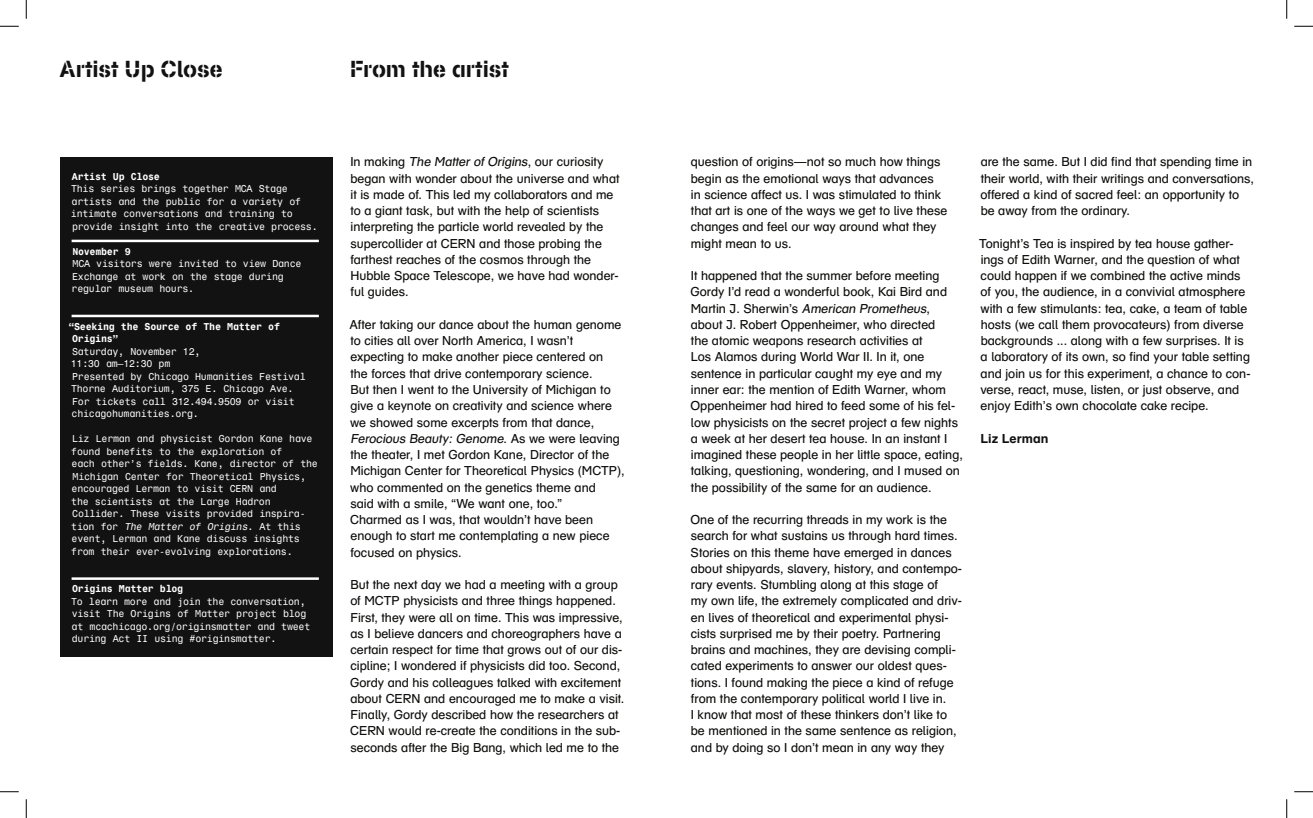
<style>
.page{position:relative;width:1313px;height:818px;background:#fff}
.page>*{position:absolute;margin:0;border:0;box-sizing:border-box;transform-origin:0 0}
.t1{font:700 22.5px "CMCA Schulbuch Stencil";letter-spacing:-.005em;color:#121212}
.t2{font:12.5px/16.2px "CMCA Schulbuch";color:#0c0c0b}
.t3{font:700 12.5px "CMCA Schulbuch";color:#121212}
.t4{font:10px/12.5px "CMCA Schulbuch Mono";letter-spacing:-.025em;color:#fff}
.t5{font:700 10px/12.5px "CMCA Schulbuch Mono";letter-spacing:-.025em;color:#fff}
.s1{font-style:italic}
</style>
<div class="page">
<div style="left:60px;top:157px;width:273px;height:499px;background:#121212"></div>
<hr style="left:72px;top:240px;width:247px;height:2px;background:#fff">
<hr style="left:72px;top:315px;width:247px;height:2px;background:#fff">
<hr style="left:72px;top:577px;width:247px;height:3px;background:#fff">
<svg style="left:0;top:25px;width:19px;height:2px"></svg>
<svg style="left:1294px;top:25px;width:18px;height:2px"></svg>
<svg style="left:0;top:791px;width:19px;height:1px"></svg>
<svg style="left:1294px;top:791px;width:18px;height:1px"></svg>
<svg style="left:25px;top:0;width:2px;height:19px"></svg>
<svg style="left:25px;top:799px;width:2px;height:19px"></svg>
<svg style="left:1286px;top:0;width:1px;height:19px"></svg>
<svg style="left:1286px;top:799px;width:1px;height:19px"></svg>
<h1 class="t1" style="left:60px;top:54px;width:164px">Artist Up Close</h1>
<h1 class="t1" style="left:350px;top:54px;width:160px">From the artist</h1>
<p class="t5" style="left:72px;top:170px;width:89px">Artist Up Close</p>
<p class="t4" style="left:71px;top:182px;width:248px">This series brings together MCA Stage artists and the public for a variety of intimate conversations and training to provide insight into the creative process.</p>
<p class="t5" style="left:72px;top:245px;width:60px">November 9</p>
<p class="t4" style="left:72px;top:257px;width:231px">MCA visitors were invited to view Dance<br>Exchange at work on the stage during regular museum hours.</p>
<p class="t5" style="left:72px;top:320px;width:209px;text-indent:-4px">“Seeking the Source of The Matter of<br>Origins”</p>
<p class="t4" style="left:71px;top:345px;width:236px">Saturday, November 12,<br>11:30 am–12:30 pm<br>Presented by Chicago Humanities Festival<br>Thorne Auditorium, 375 E. Chicago Ave.<br>For tickets call 312.494.9509 or visit chicagohumanities.org.</p>
<p class="t4" style="left:71px;top:432px;width:248px">Liz Lerman and physicist Gordon Kane have found benefits to the exploration of<br>each other’s fields. Kane, director of the Michigan Center for Theoretical Physics, encouraged Lerman to visit CERN and<br>the scientists at the Large Hadron Collider. These visits provided inspira-<br>t i o n f o r <span class="s1">The Matter of Origins</span>. At t h i s event, Lerman and Kane discuss insights from their ever-evolving explorations.</p>
<p class="t5" style="left:72px;top:582px;width:113px">Origins Matter blog</p>
<p class="t4" style="left:71px;top:595px;width:241px">To learn more and join the conversation, visit The Origins of Matter project blog at mcachicago.org/originsmatter and tweet during Act II using #originsmatter.</p>
<p class="t2" style="left:350px;top:154px;width:271px">In making <span class="s1">The Matter of Origins</span>, our curiosity began with wonder about the universe and what it is made of. This led my collaborators and me to a giant task, but with the help of scientists interpreting the particle world revealed by the supercollider at CERN and those probing the farthest reaches of the cosmos through the Hubble Space Telescope, we have had wonder&shy;ful guides.</p>
<p class="t2" style="left:349px;top:316px;width:277px">After taking our dance about the human genome to cities all over North America, I wasn’t expecting to make another piece centered on<br>the forces that drive contemporary science.<br>But then I went to the University of Michigan to give a keynote on creativity and science where we showed some excerpts from that dance, <span class="s1">Ferocious Beauty: Genome</span>. As we we re l e a v i n g the theater, I met Gordon Kane, Director of the Michigan Center for Theoretical Physics (MCTP), who commented on the genetics theme and<br>said with a smile, “We want one, too.”<br>Charmed as I was, that wouldn’t have been enough to start me contemplating a new piece focused on physics.</p>
<p class="t2" style="left:350px;top:576px;width:276px">But the next day we had a meeting with a group of MCTP physicists and three things happened.<br>First, they were all on time. This was impressive, as I believe dancers and choreographers have a certain respect for time that grows out of our dis&shy;cipline; I wondered if physicists did too. Second, Gordy and his colleagues talked with excitement about CERN and encouraged me to make a visit.<br>Finally, Gordy described how the researchers at CERN would re-create the conditions in the sub&shy;seconds after the Big Bang, which led me to the</p>
<p class="t2" style="left:691px;top:154px;width:258px">question of origins—not so much how things begin as the emotional ways that advances<br>in science affect us. I was stimulated to think that art is one of the ways we get to live these changes and feel our way around what they might mean to us.</p>
<p class="t2" style="left:690px;top:268px;width:274px">It happened that the summer before meeting Gordy I’d read a wonderful book, Kai Bird and<br>M a rt i n J . S h e rw i n ’ s <span class="s1">American Prometheus</span>, about J. Robert Oppenheimer, who directed<br>the atomic weapons research activities at<br>Los Alamos during World War II. In it, one sentence in particular caught my eye and my inner ear: the mention of Edith Warner, whom Oppenheimer had hired to feed some of his fel&shy;low physicists on the secret project a few nights a week at her desert tea house. In an instant I imagined these people in her little space, eating, talking, questioning, wondering, and I mused on the possibility of the same for an audience.</p>
<p class="t2" style="left:690px;top:511px;width:273px">One of the recurring threads in my work is the search for what sustains us through hard times.<br>Stories on this theme have emerged in dances about shipyards, slavery, history, and contempo&shy;rary events. Stumbling along at this stage of<br>my own life, the extremely complicated and driv&shy;en lives of theoretical and experimental physi&shy;cists surprised me by their poetry. Partnering brains and machines, they are devising compli&shy;cated experiments to answer our oldest ques&shy;tions. I found making the piece a kind of refuge from the contemporary political world I live in.<br>I know that most of these thinkers don’t like to be mentioned in the same sentence as religion, and by doing so I don’t mean in any way they</p>
<p class="t2" style="left:980px;top:154px;width:275px">are the same. But I did find that spending time in their world, with their writings and conversations, offered a kind of sacred feel: an opportunity to be away from the ordinary.</p>
<p class="t2" style="left:979px;top:235px;width:273px">Tonight’s Tea is inspired by tea house gather&shy;ings of Edith Warner, and the question of what could happen if we combined the active minds of you, the audience, in a convivial atmosphere with a few stimulants: tea, cake, a team of table hosts (we call them provocateurs) from diverse backgrounds ... along with a few surprises. It is a laboratory of its own, so find your table setting and join us for this experiment, a chance to con&shy;verse, react, muse, listen, or just observe, and enjoy Edith’s own chocolate cake recipe.</p>
<p class="t3" style="left:980px;top:430px;width:69px">Liz Lerman</p>
</div>
